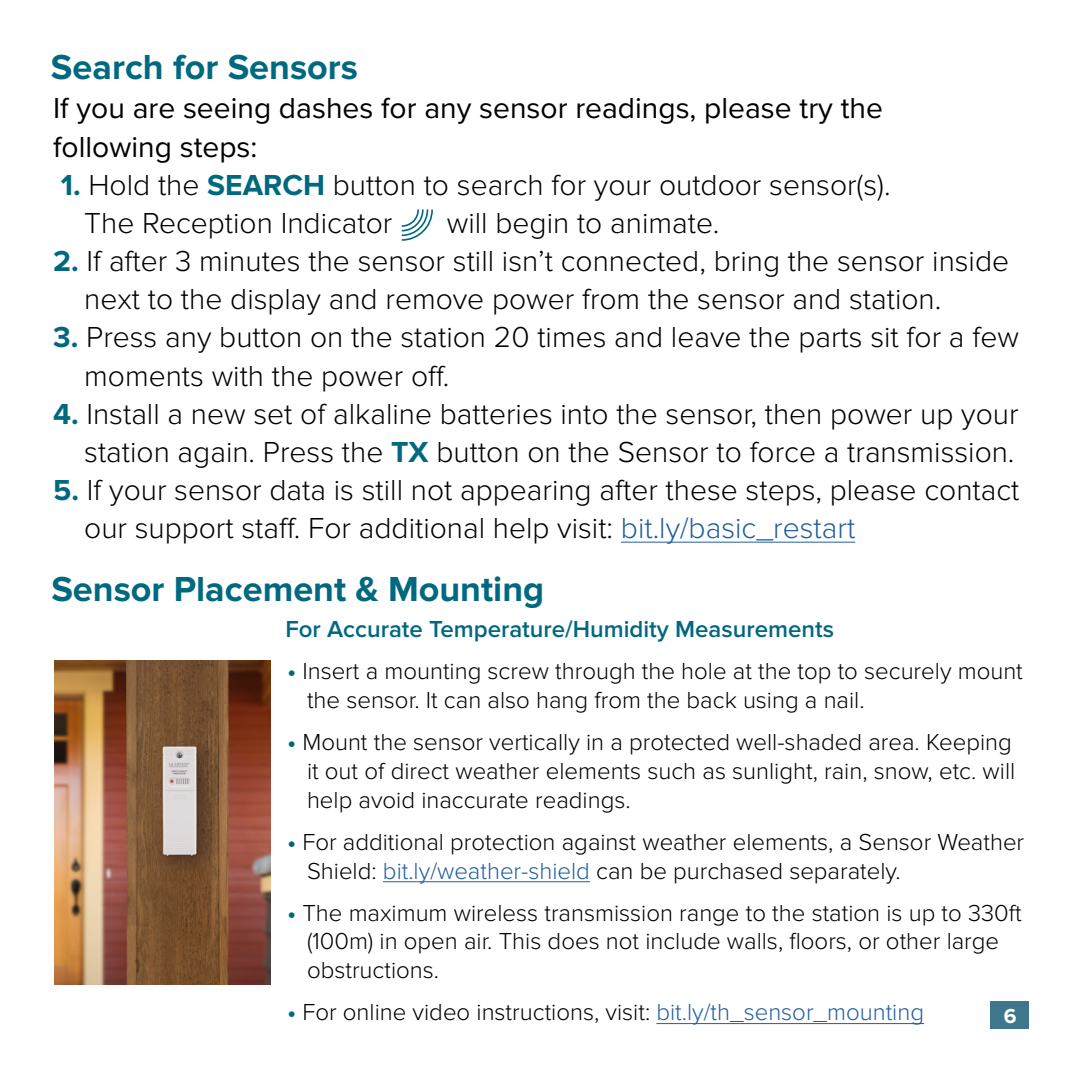
<style>
.page{position:relative;width:1080px;height:1080px;background:#fff}
.page>*{position:absolute;margin:0;border:0;box-sizing:border-box;transform-origin:0 0}
.t1{font:700 36px "Proxima Nova";color:#01697f}
.t2{font:300 30px/38.1px "Proxima Nova";color:#000}
.t3{font:30px/38.1px "Proxima Nova";color:#000}
.t4{font:300 24px/28.8px "Proxima Nova";color:#000}
.t5{font:600 24px "Proxima Nova";color:#01697f}
.t6{font:700 21px "Proxima Nova";color:#fff}
.s1{font-weight:700;color:#01697f}
.s2{color:#215e9e}
</style>
<div class="page">
<div style="left:991px;top:1001px;width:38px;height:28px;background:#3e778c"></div>
<hr style="left:383px;top:881px;width:207px;height:1px;background:#215e9e">
<hr style="left:656px;top:1023px;width:268px;height:1px;background:#215e9e">
<img style="left:54px;top:661px;width:216px;height:324px">
<hr style="left:621px;top:542px;width:234px;height:1px;background:#215e9e">
<svg style="left:402px;top:210px;width:31px;height:31px"></svg>
<h1 class="t1" style="left:51px;top:47px;width:309px">Search for Sensors</h1>
<p class="t3" style="left:53px;top:88px;width:831px">If you are seeing dashes for any sensor readings, please try the following steps:</p>
<p class="t2" style="left:84px;top:166px;width:808px;text-indent:-23px"><span class="s1">1.</span> Hold the <span class="s1">SEARCH</span> button to search for your outdoor sensor(s).<br>The Reception Indicator</p>
<p class="t2" style="left:447px;top:204px;width:274px">will begin to animate.</p>
<p class="t2" style="left:84px;top:242px;width:926px;text-indent:-31px"><span class="s1">2.</span> If after 3 minutes the sensor still isn’t connected, bring the sensor inside next to the display and remove power from the sensor and station.</p>
<p class="t2" style="left:84px;top:319px;width:936px;text-indent:-31px"><span class="s1">3.</span> Press any button on the station 20 times and leave the parts sit for a few moments with the power off.</p>
<p class="t2" style="left:53px;top:395px;width:967px;text-align:right"><span class="s1">4.</span> Install a new set of alkaline batteries into the sensor, then power up your station again. Press the <span class="s1">TX</span> button on the Sensor to force a transmission.</p>
<p class="t2" style="left:84px;top:471px;width:937px;text-indent:-31px"><span class="s1">5.</span> If your sensor data is still not appearing after these steps, please contact our support staff. For additional help visit: <span class="s2">bit.ly/basic_restart</span></p>
<h1 class="t1" style="left:51px;top:568px;width:494px">Sensor Placement &amp; Mounting</h1>
<p class="t5" style="left:285px;top:615px;width:550px">For Accurate Temperature/Humidity Measurements</p>
<p class="t4" style="left:307px;top:657px;width:717px;text-indent:-19px"><span class="s1">•</span> Insert a mounting screw through the hole at the top to securely mount the sensor. It can also hang from the back using a nail.</p>
<p class="t4" style="left:307px;top:728px;width:710px;text-indent:-19px"><span class="s1">•</span> Mount the sensor vertically in a protected well-shaded area. Keeping it out of direct weather elements such as sunlight, rain, snow, etc. will help avoid inaccurate readings.</p>
<p class="t4" style="left:307px;top:828px;width:719px;text-indent:-19px"><span class="s1">•</span> For additional protection against weather elements, a Sensor Weather<br>Shield: <span class="s2">bit.ly/weather-shield</span> can be purchased separately.</p>
<p class="t4" style="left:307px;top:899px;width:716px;text-indent:-19px"><span class="s1">•</span> The maximum wireless transmission range to the station is up to 330ft (100m) in open air. This does not include walls, floors, or other large obstructions.</p>
<p class="t4" style="left:288px;top:998px;width:638px"><span class="s1">•</span> For online video instructions, visit: <span class="s2">bit.ly/th_sensor_mounting</span></p>
<p class="t6" style="left:1004px;top:1004px;width:14px">6</p>
</div>
